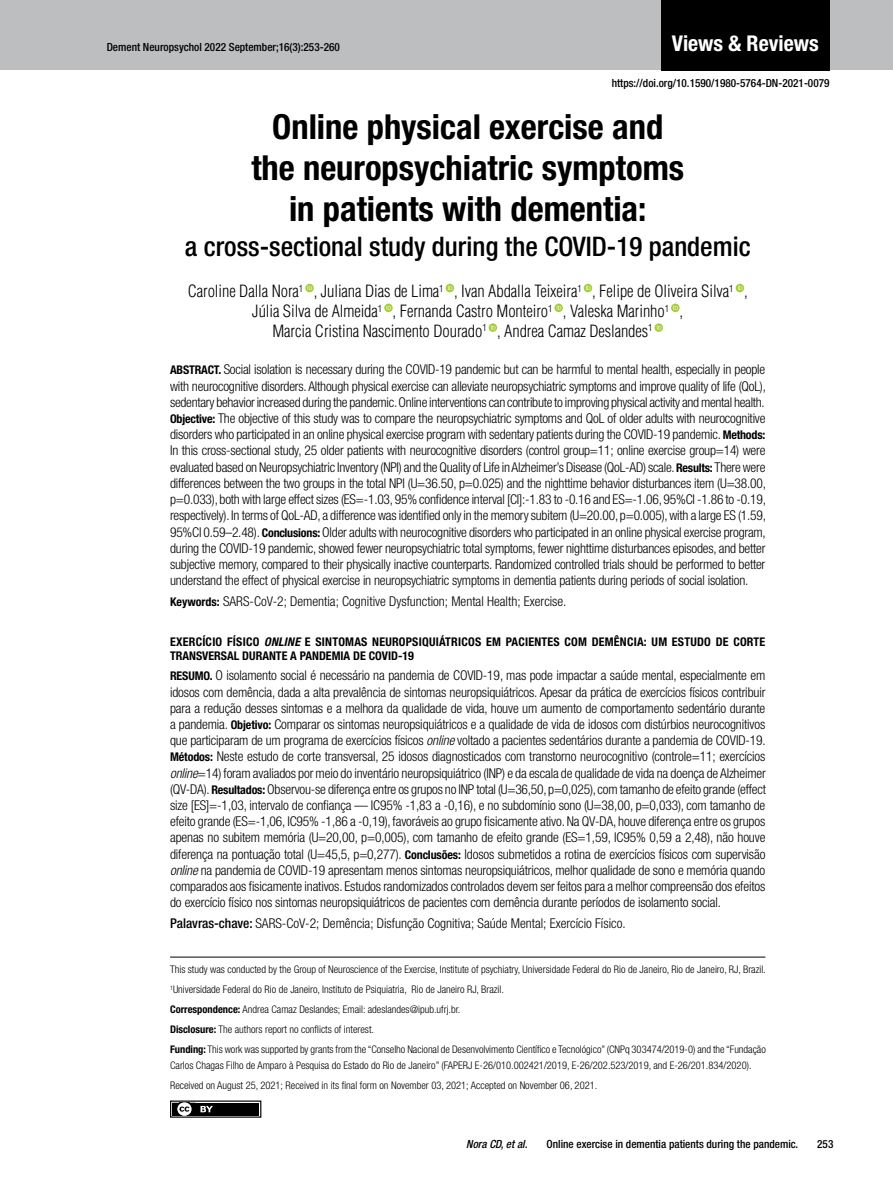
<style>
.page{position:relative;width:893px;height:1191px;background:#fff}
.page>*{position:absolute;margin:0;border:0;box-sizing:border-box;transform-origin:0 0}
.t1{font:700 condensed 34.5px/40.5px "Helvetica Neue LT Std";color:#000;text-align:center}
.t2{font:500 condensed 27px "Helvetica Neue LT Std";color:#000}
.t3{font:700 condensed 21.75px "Helvetica Neue LT Std";color:#fff}
.t4{font:300 condensed 16.5px "Helvetica LT Std";letter-spacing:-.005em;color:#000}
.t5{font:300 condensed 13.5px/16.2px "Helvetica Neue LT Std";color:#000;text-align:justify}
.t6{font:700 condensed 12px/14.4px "Helvetica Neue LT Std";letter-spacing:.02em;color:#000}
.t7{font:500 condensed 11.25px "Helvetica Neue LT Std";color:#000}
.t8{font:italic 500 condensed 11.25px "Helvetica Neue LT Std";color:#000}
.t9{font:300 condensed 10.5px/20px "Helvetica Neue LT Std";color:#000}
.s1{font-weight:700;font-size:12px}
.s2{font-style:italic}
.s3{font-weight:500}
.s4{font-weight:700}
</style>
<div class="page">
<div style="left:170px;top:1100px;width:91px;height:17px;border:1px solid #000"></div>
<div style="left:172px;top:1102px;width:87px;height:13px;background:#000"></div>
<svg style="left:172px;top:1102px;width:41px;height:13px"></svg>
<div style="left:0;top:0;width:893px;height:70px;background:#bcbec0"></div>
<div style="left:661px;top:0;width:168px;height:70px;background:#000"></div>
<svg style="left:305px;top:284px;width:9px;height:8px"></svg>
<svg style="left:308px;top:285px;width:4px;height:5px"></svg>
<div style="left:446px;top:284px;width:8px;height:8px;background:#a6ce39;border-radius:50%"></div>
<svg style="left:448px;top:285px;width:4px;height:5px"></svg>
<div style="left:584px;top:284px;width:8px;height:8px;background:#a6ce39;border-radius:50%"></div>
<svg style="left:586px;top:285px;width:5px;height:5px"></svg>
<div style="left:736px;top:284px;width:8px;height:8px;background:#a6ce39;border-radius:50%"></div>
<svg style="left:738px;top:285px;width:4px;height:5px"></svg>
<svg style="left:384px;top:303px;width:9px;height:9px"></svg>
<svg style="left:386px;top:305px;width:5px;height:5px"></svg>
<svg style="left:554px;top:303px;width:9px;height:9px"></svg>
<svg style="left:557px;top:305px;width:4px;height:5px"></svg>
<svg style="left:671px;top:303px;width:9px;height:9px"></svg>
<svg style="left:673px;top:305px;width:5px;height:5px"></svg>
<svg style="left:489px;top:323px;width:8px;height:9px"></svg>
<svg style="left:491px;top:325px;width:4px;height:4px"></svg>
<svg style="left:654px;top:323px;width:9px;height:9px"></svg>
<svg style="left:657px;top:325px;width:4px;height:4px"></svg>
<hr style="left:170px;top:956px;width:595px;height:1px;background:#000">
<p class="t7" style="left:107px;top:41px;width:235px">Dement Neuropsychol 2022 September;16(3):253-260</p>
<h3 class="t3" style="left:672px;top:31px;width:148px">Views &amp; Reviews</h3>
<p class="t7" style="left:612px;top:76px;width:219px">https://doi.org/10.1590/1980-5764-DN-2021-0079</p>
<h1 class="t1" style="left:251px;top:106px;width:434px">Online physical exercise and the neuropsychiatric symptoms in patients with dementia:</h1>
<h2 class="t2" style="left:185px;top:231px;width:567px">a cross-sectional study during the COVID-19 pandemic</h2>
<p class="t4" style="left:188px;top:281px;width:561px">Caroline Dalla Nora<sup>1</sup> , Juliana Dias de Lima<sup>1</sup> , Ivan Abdalla Teixeira<sup>1</sup> , Felipe de Oliveira Silva<sup>1</sup> ,</p>
<p class="t4" style="left:252px;top:301px;width:432px">Júlia Silva de Almeida<sup>1</sup> , Fernanda Castro Monteiro<sup>1</sup> , Valeska Marinho<sup>1</sup> ,</p>
<p class="t4" style="left:272px;top:321px;width:381px">Marcia Cristina Nascimento Dourado<sup>1</sup> , Andrea Camaz Deslandes<sup>1</sup></p>
<p class="t5" style="left:170px;top:361px;width:597px"><span class="s1">ABSTRACT.</span> Social isolation is necessary during the COVID-19 pandemic but can be harmful to mental health, especially in people with neurocognitive disorders. Although physical exercise can alleviate neuropsychiatric symptoms and improve quality of life (QoL), sedentary behavior increased during the pandemic. Online interventions can contribute to improving physical activity and mental health.<br><span class="s1">Objective:</span> The objective of this study was to compare the neuropsychiatric symptoms and QoL of older adults with neurocognitive disorders who participated in an online physical exercise program with sedentary patients during the COVID-19 pandemic. <span class="s1">Methods:<br></span>In this cross-sectional study, 25 older patients with neurocognitive disorders (control group=11; online exercise group=14) were evaluated based on Neuropsychiatric Inventory (NPI) and the Quality of Life in Alzheimer’s Disease (QoL-AD) scale. <span class="s1">Results:</span> There were differences between the two groups in the total NPI (U=36.50, p=0.025) and the nighttime behavior disturbances item (U=38.00, p=0.033), both with large effect sizes (ES=-1.03, 95% confidence interval [CI]:-1.83 to -0.16 and ES=-1.06, 95%CI -1.86 to -0.19, respectively). In terms of QoL-AD, a difference was identified only in the memory subitem (U=20.00, p=0.005), with a large ES (1.59, 95%CI 0.59–2.48). <span class="s1">Conclusions:</span> Older adults with neurocognitive disorders who participated in an online physical exercise program, during the COVID-19 pandemic, showed fewer neuropsychiatric total symptoms, fewer nighttime disturbances episodes, and better subjective memory, compared to their physically inactive counterparts. Randomized controlled trials should be performed to better understand the effect of physical exercise in neuropsychiatric symptoms in dementia patients during periods of social isolation.</p>
<p class="t5" style="left:170px;top:592px;width:398px"><span class="s1">Keywords:</span> SARS-CoV-2; Dementia; Cognitive Dysfunction; Mental Health; Exercise.</p>
<p class="t6" style="left:170px;top:634px;width:597px">EXERCÍCIO FÍSICO <span class="s2">ONLINE</span> E SINTOMAS NEUROPSIQUIÁTRICOS EM PACIENTES COM DEMÊNCIA: UM ESTUDO DE CORTE<br>TRANSVERSAL DURANTE A PANDEMIA DE COVID-19</p>
<p class="t5" style="left:170px;top:667px;width:597px"><span class="s1">RESUMO.</span> O isolamento social é necessário na pandemia de COVID-19, mas pode impactar a saúde mental, especialmente em idosos com demência, dada a alta prevalência de sintomas neuropsiquiátricos. Apesar da prática de exercícios físicos contribuir para a redução desses sintomas e a melhora da qualidade de vida, houve um aumento de comportamento sedentário durante a pandemia. <span class="s1">Objetivo:</span> Comparar os sintomas neuropsiquiátricos e a qualidade de vida de idosos com distúrbios neurocognitivos que participaram de um programa de exercícios físicos <span class="s2">online</span> voltado a pacientes sedentários durante a pandemia de COVID-19.<br><span class="s1">Métodos:</span> Neste estudo de corte transversal, 25 idosos diagnosticados com transtorno neurocognitivo (controle=11; exercícios <span class="s2">online</span>=14) foram avaliados por meio do inventário neuropsiquiátrico (INP) e da escala de qualidade de vida na doença de Alzheimer (QV-DA). <span class="s1">Resultados:</span> Observou-se diferença entre os grupos no INP total (U=36,50, p=0,025), com tamanho de efeito grande (effect size [ES]=-1,03, intervalo de confiança — IC95% -1,83 a -0,16), e no subdomínio sono (U=38,00, p=0,033), com tamanho de efeito grande (ES=-1,06, IC95% -1,86 a -0,19), favoráveis ao grupo fisicamente ativo. Na QV-DA, houve diferença entre os grupos apenas no subitem memória (U=20,00, p=0,005), com tamanho de efeito grande (ES=1,59, IC95% 0,59 a 2,48), não houve diferença na pontuação total (U=45,5, p=0,277). <span class="s1">Conclusões:</span> Idosos submetidos a rotina de exercícios físicos com supervisão <span class="s2">online</span> na pandemia de COVID-19 apresentam menos sintomas neuropsiquiátricos, melhor qualidade de sono e memória quando comparados aos fisicamente inativos. Estudos randomizados controlados devem ser feitos para a melhor compreensão dos efeitos do exercício físico nos sintomas neuropsiquiátricos de pacientes com demência durante períodos de isolamento social.</p>
<p class="t5" style="left:170px;top:914px;width:457px"><span class="s3">Palavras-chave:</span> SARS-CoV-2; Demência; Disfunção Cognitiva; Saúde Mental; Exercício Físico.</p>
<p class="t9" style="left:170px;top:959px;width:597px">This study was conducted by the Group of Neuroscience of the Exercise, Institute of psychiatry, Universidade Federal do Rio de Janeiro, Rio de Janeiro, RJ, Brazil.<br><sup>1</sup>Universidade Federal do Rio de Janeiro, Instituto de Psiquiatria, Rio de Janeiro RJ, Brazil.<br><span class="s4">Correspondence:</span> Andrea Camaz Deslandes; Email: adeslandes@ipub.ufrj.br.<br><span class="s4">Disclosure:</span> The authors report no conflicts of interest.<br><span class="s4">Funding:</span> This work was supported by grants from the “Conselho Nacional de Desenvolvimento Científico e Tecnológico” (CNPq 303474/2019-0) and the “Fundação</p>
<p class="t9" style="left:170px;top:1055px;width:583px">Carlos Chagas Filho de Amparo à Pesquisa do Estado do Rio de Janeiro” (FAPERJ E-26/010.002421/2019, E-26/202.523/2019, and E-26/201.834/2020).<br>Received on August 25, 2021; Received in its final form on November 03, 2021; Accepted on November 06, 2021.</p>
<p class="t8" style="left:466px;top:1137px;width:63px">Nora CD, et al.</p>
<p class="t7" style="left:546px;top:1137px;width:253px">Online exercise in dementia patients during the pandemic.</p>
<p class="t7" style="left:817px;top:1137px;width:18px">253</p>
</div>
